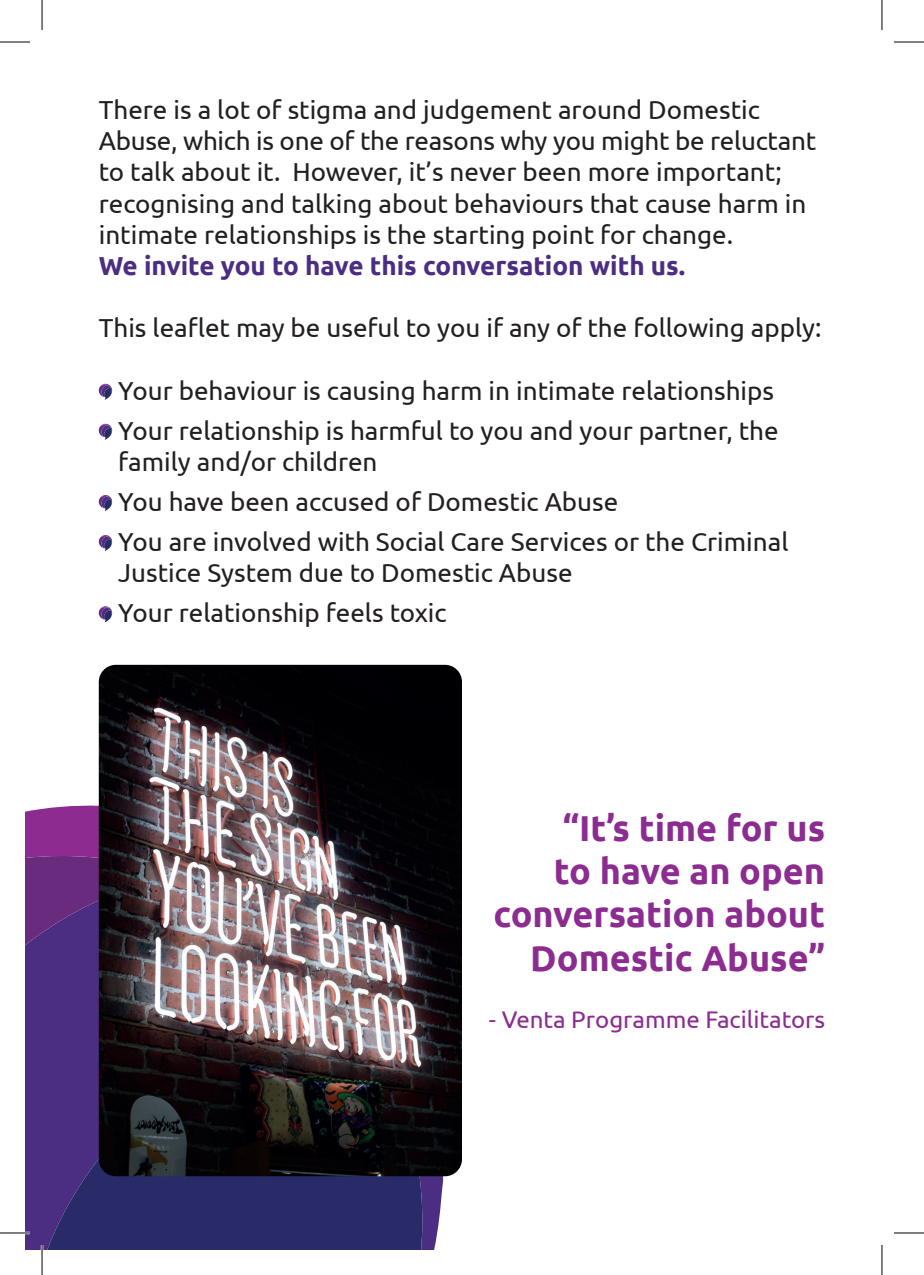
<style>
.page{position:relative;width:924px;height:1275px;background:#fff}
.page>*{position:absolute;margin:0;border:0;box-sizing:border-box;transform-origin:0 0}
.t1{font:700 36px/43.2px "Ubuntu";color:#8c2c91;text-align:right}
.t2{font:26px/31.2px "Ubuntu";color:#231f20}
.t3{font:700 26px "Ubuntu";color:#4b2d82}
.t4{font:24px "Ubuntu";color:#8c2c91}
</style>
<div class="page">
<div style="left:25px;top:985px;width:74px;height:34px;background:#4b2d82"></div>
<svg style="left:25px;top:794px;width:74px;height:191px;background:#723b8c"></svg>
<svg style="left:25px;top:1019px;width:397px;height:231px;background:#352b71"></svg>
<img style="left:99px;top:665px;width:363px;height:511px">
<svg style="left:99px;top:383px;width:13px;height:17px"></svg>
<svg style="left:99px;top:423px;width:13px;height:17px"></svg>
<svg style="left:99px;top:495px;width:13px;height:16px"></svg>
<svg style="left:99px;top:535px;width:13px;height:16px"></svg>
<svg style="left:99px;top:606px;width:13px;height:16px"></svg>
<hr style="left:0;top:1231px;width:30px;height:3px;background:#fff">
<hr style="left:41px;top:1245px;width:2px;height:30px;background:#fff">
<hr style="left:0;top:42px;width:30px;height:1px;background:#000">
<hr style="left:893px;top:42px;width:30px;height:1px;background:#000">
<hr style="left:0;top:1232px;width:30px;height:1px;background:#000">
<hr style="left:893px;top:1232px;width:30px;height:1px;background:#000">
<hr style="left:42px;top:0;width:1px;height:30px;background:#000">
<hr style="left:42px;top:1245px;width:1px;height:30px;background:#000">
<hr style="left:881px;top:0;width:1px;height:30px;background:#000">
<hr style="left:881px;top:1245px;width:1px;height:30px;background:#000">
<p class="t2" style="left:99px;top:93px;width:718px">There is a lot of stigma and judgement around Domestic Abuse, which is one of the reasons why you might be reluctant to talk about it. However, it’s never been more important; recognising and talking about behaviours that cause harm in intimate relationships is the starting point for change.</p>
<p class="t3" style="left:99px;top:250px;width:587px">We invite you to have this conversation with us.</p>
<p class="t2" style="left:99px;top:312px;width:723px">This leaflet may be useful to you if any of the following apply:</p>
<p class="t2" style="left:118px;top:374px;width:657px">Your behaviour is causing harm in intimate relationships</p>
<p class="t2" style="left:118px;top:414px;width:661px">Your relationship is harmful to you and your partner, the family and/or children</p>
<p class="t2" style="left:118px;top:485px;width:501px">You have been accused of Domestic Abuse</p>
<p class="t2" style="left:118px;top:525px;width:671px">You are involved with Social Care Services or the Criminal<br>Justice System due to Domestic Abuse</p>
<p class="t2" style="left:118px;top:596px;width:330px">Your relationship feels toxic</p>
<p class="t1" style="left:493px;top:806px;width:333px">“It’s time for us<br>to have an open conversation about<br>Domestic Abuse”</p>
<p class="t4" style="left:488px;top:1005px;width:337px">- Venta Programme Facilitators</p>
</div>
